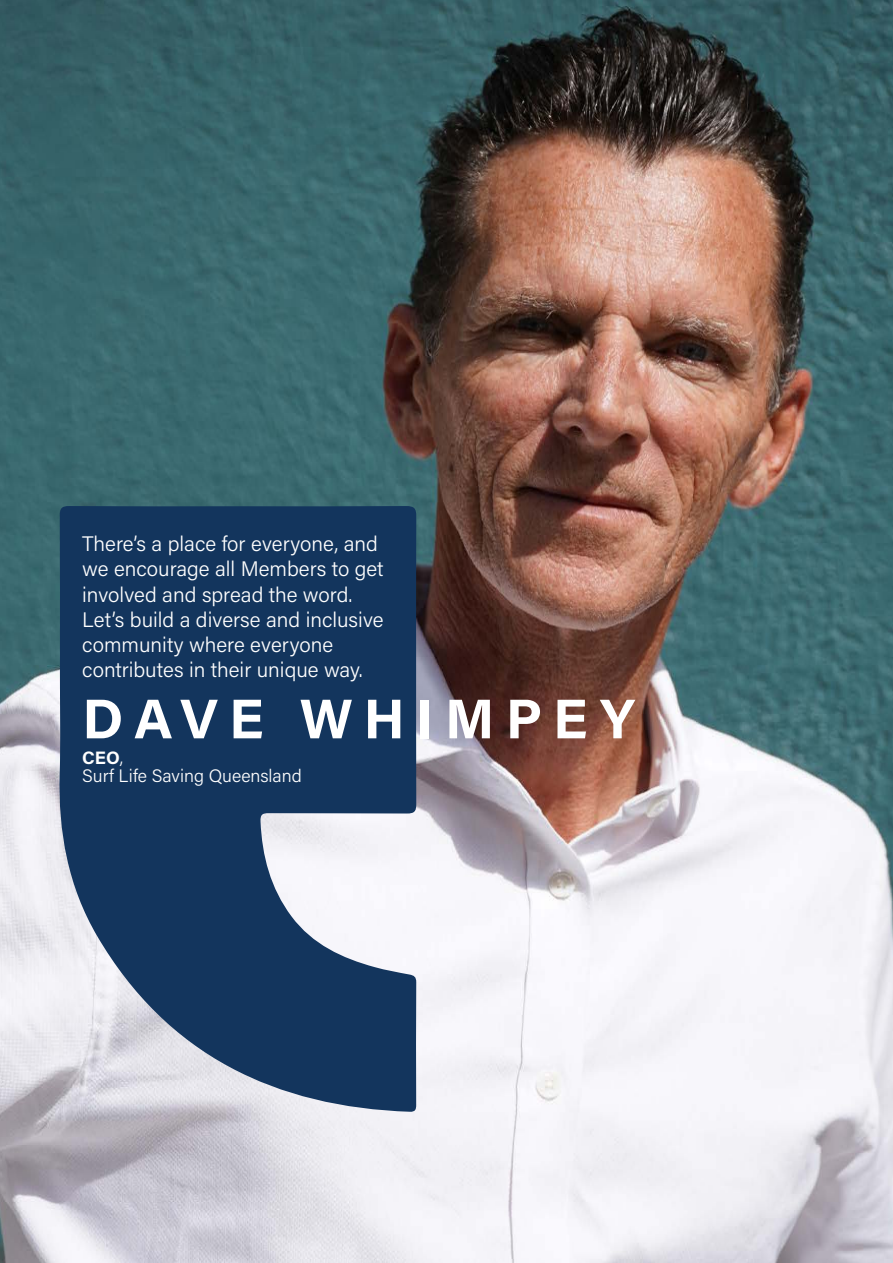
<style>
.page{position:relative;width:893px;height:1263px;background:#fff}
.page>*{position:absolute;margin:0;border:0;box-sizing:border-box;transform-origin:0 0}
.t1{font:700 55.95px "Acumin Pro";letter-spacing:.2em;color:#fff}
.t2{font:300 21px/25.2px "Acumin Pro";color:#fff}
.t3{font:300 18px "Acumin Pro";color:#fff}
.t4{font:700 18px "Acumin Pro";color:#fff}
.s1{font-weight:300}
</style>
<div class="page">
<img style="left:0;top:0;width:893px;height:1263px">
<svg style="left:58px;top:506px;width:358px;height:606px;background:#405a7b"></svg>
<p class="t2" style="left:82px;top:530px;width:303px">There’s a place for everyone, and we encourage all Members to get involved and spread the word.<br>Let’s build a diverse and inclusive community where everyone contributes in their unique way.</p>
<p class="t1" style="left:82px;top:679px;width:554px">DAVE WHIMPEY</p>
<p class="t4" style="left:82px;top:745px;width:43px">CEO<span class="s1">,</span></p>
<p class="t3" style="left:82px;top:763px;width:221px">Surf Life Saving Queensland</p>
</div>
